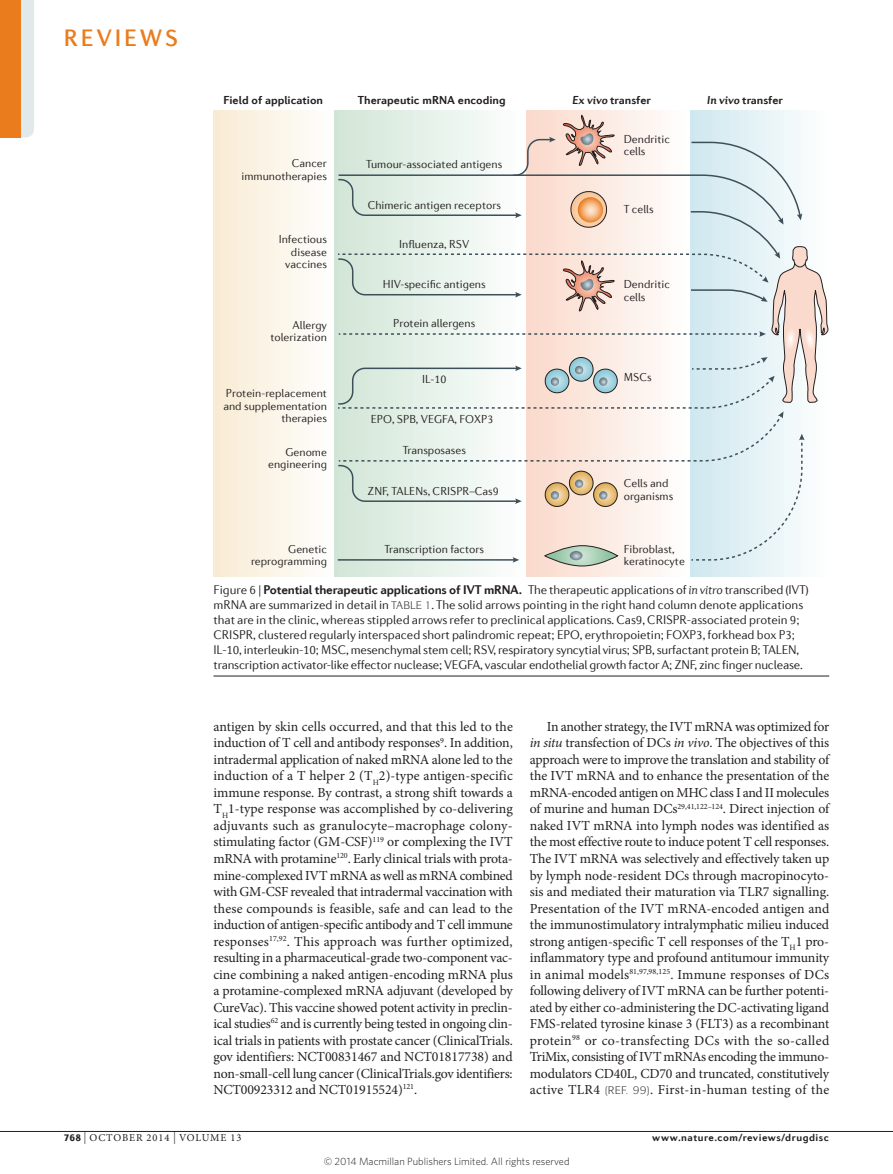
<style>
.page{position:relative;width:893px;height:1174px;background:#fff}
.page>*{position:absolute;margin:0;border:0;box-sizing:border-box;transform-origin:0 0}
.t1{font:500 24px "Diverda Sans Com";letter-spacing:.115em;color:#ea7c1d}
.bodyindent{font:13.8px/16.5px "Minion Pro";letter-spacing:-.01em;color:#231f20;text-align:justify}
.bodyindent-2{font:13.8px "Minion Pro";letter-spacing:.02em;color:#231f20}
.figurecaption{font:300 12.75px/15px "Diverda Sans Com";letter-spacing:-.005em;color:#231f20}
.t2{font:300 11.7px/12.5px "Diverda Sans Com";color:#231f20;text-align:right}
.t3{font:700 11.7px "Diverda Sans Com";color:#231f20}
.t4{font:11.7px "Diverda Sans Com Light 2";color:#231f20}
.t5{font:300 10.5px "Whitney";color:#1d1d1b}
.t6{font:700 10.5px "Diverda Sans Com";letter-spacing:.045em;color:#231f20}
.t7{font:10.5px "Minion Pro";letter-spacing:.085em;color:#231f20}
.s1{font-style:italic}
.s2{font-weight:700}
.s3{font-weight:300}
.s4{color:#ea7c1d}
.s5{font-family:"Diverda Sans Com";font-weight:900}
.s6{font-size:12px}
</style>
<div class="page">
<div style="left:213px;top:110px;width:123px;height:466px;background:linear-gradient(to right,#f8ebd3,#fefffe)"></div>
<div style="left:691px;top:110px;width:137px;height:466px;background:linear-gradient(to right,#cfe8ef,#fdfefe)"></div>
<div style="left:334px;top:110px;width:189px;height:466px;background:linear-gradient(to right,#d1e5d6,#fdfefe)"></div>
<div style="left:527px;top:110px;width:160px;height:466px;background:linear-gradient(to right,#f8d8c9,#fefefd)"></div>
<svg style="left:337px;top:115px;width:491px;height:451px"></svg>
<hr style="left:0;top:1131px;width:893px;height:1px;background:#231f20">
<hr style="left:213px;top:676px;width:616px;height:1px;background:#231f20">
<div style="left:21px;top:0;width:13px;height:138px;background:#e1e9ea"></div>
<div style="left:0;top:0;width:21px;height:138px;background:#ea7c1d"></div>
<h1 class="t1" style="left:64px;top:24px;width:116px">REVIEWS</h1>
<p class="t3" style="left:223px;top:93px;width:101px">Field of application</p>
<p class="t3" style="left:358px;top:93px;width:149px">Therapeutic mRNA encoding</p>
<p class="t3" style="left:572px;top:93px;width:80px"><span class="s1">Ex vivo</span> transfer</p>
<p class="t2" style="left:624px;top:133px;width:48px;text-align:left">Dendritic cells</p>
<p class="t2" style="left:242px;top:157px;width:87px">Cancer immunotherapies</p>
<p class="t2" style="left:366px;top:158px;width:137px">Tumour-associated antigens</p>
<p class="t2" style="left:368px;top:199px;width:135px">Chimeric antigen receptors</p>
<p class="t2" style="left:624px;top:202px;width:31px">T cells</p>
<p class="t2" style="left:279px;top:233px;width:50px">Infectious disease vaccines</p>
<p class="t4" style="left:399px;top:237px;width:72px">Influenza, RSV</p>
<p class="t4" style="left:383px;top:278px;width:104px">HIV-specific antigens</p>
<p class="t2" style="left:624px;top:278px;width:48px;text-align:left">Dendritic cells</p>
<p class="t2" style="left:270px;top:318px;width:58px">Allergy tolerization</p>
<p class="t2" style="left:393px;top:317px;width:84px">Protein allergens</p>
<p class="t2" style="left:422px;top:373px;width:26px">IL-10</p>
<p class="t2" style="left:624px;top:371px;width:29px">MSCs</p>
<p class="t2" style="left:223px;top:387px;width:105px">Protein-replacement and supplementation therapies</p>
<p class="t2" style="left:268px;top:445px;width:60px">Genome engineering</p>
<p class="t2" style="left:371px;top:412px;width:124px">EPO, SPB, VEGFA, FOXP3</p>
<p class="t2" style="left:403px;top:444px;width:65px">Transposases</p>
<p class="t2" style="left:368px;top:484px;width:133px">ZNF, TALENs, CRISPR–Cas9</p>
<p class="t2" style="left:624px;top:477px;width:51px;text-align:left">Cells and organisms</p>
<p class="t2" style="left:251px;top:542px;width:77px">Genetic reprogramming</p>
<p class="t2" style="left:384px;top:543px;width:101px">Transcription factors</p>
<p class="t2" style="left:624px;top:543px;width:63px;text-align:left">Fibroblast, keratinocyte</p>
<p class="t3" style="left:707px;top:93px;width:77px"><span class="s1">In vivo</span> transfer</p>
<p class="figurecaption" style="left:213px;top:582px;width:597px">Figure 6 | <span class="s2">Potential therapeutic applications of IVT mRNA.</span> The therapeutic applications of <span class="s1">in vitro</span> transcribed (IVT) mRNA are summarized in detail in</p>
<p class="figurecaption" style="left:213px;top:597px;width:591px;text-indent:218px">. The solid arrows pointing in the right hand column denote applications that are in the clinic, whereas stippled arrows refer to preclinical applications. Cas9, CRISPR-associated protein 9; CRISPR, clustered regularly interspaced short palindromic repeat; EPO, erythropoietin; FOXP3, forkhead box P3; IL‑10, interleukin‑10; MSC, mesenchymal stem cell; RSV, respiratory syncytial virus; SPB, surfactant protein B; TALEN, transcription activator-like effector nuclease; VEGFA, vascular endothelial growth factor A; ZNF, zinc finger nuclease.</p>
<p class="t3" style="left:660px;top:615px;width:169px">Nature Reviews <span class="s3">|</span> <span class="s4">Drug Discovery</span></p>
<p class="bodyindent" style="left:213px;top:718px;width:301px">antigen by skin cells occurred, and that this led to the induction of T cell and antibody responses<sup>9</sup>. In addition, intradermal application of naked mRNA alone led to the induction of a T helper 2 (T<sub>H</sub>2)‑type antigen-specific immune response. By contrast, a strong shift towards a T<sub>H</sub>1‑type response was accomplished by co‑delivering adjuvants such as granulocyte–macrophage colony&shy;stimulating factor (GM‑CSF)<sup>119</sup> or complexing the IVT mRNA with protamine<sup>120</sup>. Early clinical trials with prota&shy;mine-complexed IVT mRNA as well as mRNA combined with GM‑CSF revealed that intradermal vaccination with these compounds is feasible, safe and can lead to the induction of antigen-specific antibody and T cell immune responses<sup>17,92</sup>. This approach was further optimized, resulting in a pharmaceutical-grade two-component vac&shy;cine combining a naked antigen-encoding mRNA plus a protamine-complexed mRNA adjuvant (developed by CureVac). This vaccine showed potent activity in preclin&shy;ical studies<sup>62</sup> and is currently being tested in ongoing clin&shy;ical trials in patients with prostate cancer (ClinicalTrials. gov identifiers: NCT00831467 and NCT01817738) and non-small-cell lung cancer (ClinicalTrials.gov identifiers:<br>NCT00923312 and NCT01915524)<sup>121</sup>.</p>
<p class="bodyindent" style="left:530px;top:718px;width:301px;text-align:left;text-indent:17px">In another strategy, the IVT mRNA was optimized for <span class="s1">in situ</span> transfection of DCs <span class="s1">in vivo</span>. The objectives of this approach were to improve the translation and stability of the IVT mRNA and to enhance the presentation of the mRNA-encoded antigen on MHC class I and II molecules of murine and human DCs<sup>29,41,122–124</sup>. Direct injection of naked IVT mRNA into lymph nodes was identified as the most effective route to induce potent T cell responses.<br>The IVT mRNA was selectively and effectively taken up by lymph node-resident DCs through macropinocyto&shy;sis and mediated their maturation via TLR7 signalling.<br>Presentation of the IVT mRNA-encoded antigen and the immunostimulatory intralymphatic milieu induced strong antigen-specific T cell responses of the T<sub>H</sub>1 pro&shy;inflammatory type and profound antitumour immunity in animal models<sup>81,97,98,125</sup>. Immune responses of DCs following delivery of IVT mRNA can be further potenti&shy;ated by either co‑administering the DC‑activating ligand FMS-related tyrosine kinase 3 (FLT3) as a recombinant protein<sup>98</sup> or co-transfecting DCs with the so‑called TriMix, consisting of IVT mRNAs encoding the immuno&shy;modulators CD40L, CD70 and truncated, constitutively active TLR4</p>
<p class="bodyindent-2" style="left:650px;top:1080px;width:181px">. First‑in‑human testing of the</p>
<p class="t7" style="left:64px;top:1130px;width:179px"><span class="s5">768</span> <span class="s6">|</span> OCTOBER 2014 <span class="s6">|</span> VOLUME 13</p>
<p class="t6" style="left:652px;top:1130px;width:178px">www.nature.com/reviews/drugdisc</p>
<p class="t5" style="left:324px;top:1154px;width:247px">© 2014 Macmillan Publishers Limited. All rights reserved</p>
</div>
